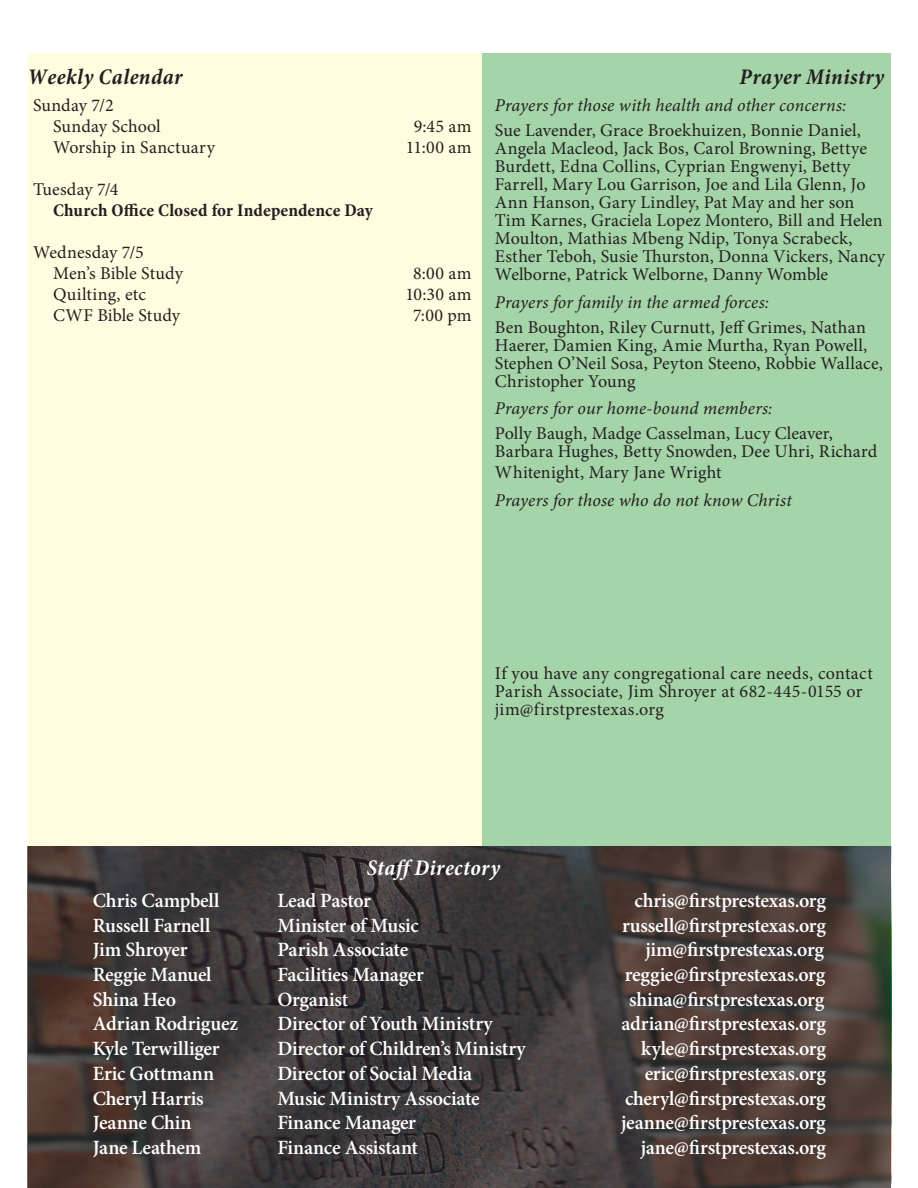
<style>
.page{position:relative;width:918px;height:1188px;background:#fff}
.page>*{position:absolute;margin:0;border:0;box-sizing:border-box;transform-origin:0 0}
.t1{font:italic 700 condensed 22.5px "Minion Pro";letter-spacing:.02em;color:#231f20}
.t2{font:italic 700 condensed 22.5px "Minion Pro";letter-spacing:.02em;color:#fff}
.t3{font:600 20.25px "Minion Pro";letter-spacing:-.01em;color:#fff}
.t4{font:18px/18px "Minion Pro";letter-spacing:.005em;color:#231f20}
.t5{font:italic 18px "Minion Pro";letter-spacing:.005em;color:#231f20}
.t6{font:700 condensed 18px "Minion Pro";letter-spacing:.005em;color:#231f20}
</style>
<div class="page">
<div style="left:481px;top:54px;width:410px;height:792px;background:#a5d4a8"></div>
<div style="left:28px;top:54px;width:453px;height:792px;background:#fffce0"></div>
<svg style="left:28px;top:846px;width:863px;height:342px;background:#423938"></svg>
<p class="t1" style="left:28px;top:61px;width:156px">Weekly Calendar</p>
<p class="t4" style="left:53px;top:95px;width:109px;line-height:21px;text-indent:-20px">Sunday 7/2<br>Sunday School</p>
<p class="t4" style="left:414px;top:118px;width:59px">9:45 am</p>
<p class="t4" style="left:53px;top:139px;width:163px">Worship in Sanctuary</p>
<p class="t4" style="left:406px;top:139px;width:67px">11:00 am</p>
<p class="t4" style="left:33px;top:181px;width:87px">Tuesday 7/4</p>
<p class="t6" style="left:53px;top:198px;width:321px">Church Office Closed for Independence Day</p>
<p class="t4" style="left:53px;top:242px;width:131px;line-height:21px;text-indent:-20px">Wednesday 7/5<br>Men’s Bible Study</p>
<p class="t4" style="left:413px;top:265px;width:60px">8:00 am</p>
<p class="t4" style="left:53px;top:286px;width:94px">Quilting, etc</p>
<p class="t4" style="left:405px;top:286px;width:68px">10:30 am</p>
<p class="t4" style="left:53px;top:307px;width:129px">CWF Bible Study</p>
<p class="t4" style="left:413px;top:307px;width:60px">7:00 pm</p>
<p class="t1" style="left:740px;top:61px;width:146px">Prayer Ministry</p>
<p class="t5" style="left:495px;top:93px;width:353px">Prayers for those with health and other concerns:</p>
<p class="t4" style="left:495px;top:122px;width:392px">Sue Lavender, Grace Broekhuizen, Bonnie Daniel, Angela Macleod, Jack Bos, Carol Browning, Bettye Burdett, Edna Collins, Cyprian Engwenyi, Betty Farrell, Mary Lou Garrison, Joe and Lila Glenn, Jo Ann Hanson, Gary Lindley, Pat May and her son Tim Karnes, Graciela Lopez Montero, Bill and Helen Moulton, Mathias Mbeng Ndip, Tonya Scrabeck, Esther Teboh, Susie Thurston, Donna Vickers, Nancy Welborne, Patrick Welborne, Danny Womble</p>
<p class="t5" style="left:495px;top:290px;width:276px">Prayers for family in the armed forces:</p>
<p class="t4" style="left:495px;top:318px;width:390px">Ben Boughton, Riley Curnutt, Jeff Grimes, Nathan Haerer, Damien King, Amie Murtha, Ryan Powell, Stephen O’Neil Sosa, Peyton Steeno, Robbie Wallace, Christopher Young</p>
<p class="t5" style="left:495px;top:396px;width:279px">Prayers for our home-bound members:</p>
<p class="t4" style="left:495px;top:425px;width:384px">Polly Baugh, Madge Casselman, Lucy Cleaver,<br>Barbara Hughes, Betty Snowden, Dee Uhri, Richard</p>
<p class="t4" style="left:495px;top:464px;width:228px">Whitenight, Mary Jane Wright</p>
<p class="t5" style="left:495px;top:488px;width:299px">Prayers for those who do not know Christ</p>
<p class="t4" style="left:495px;top:665px;width:379px">If you have any congregational care needs, contact<br>Parish Associate, Jim Shroyer at 682-445-0155 or jim@firstprestexas.org</p>
<p class="t2" style="left:367px;top:852px;width:135px">Staff Directory</p>
<p class="t3" style="left:93px;top:886px;width:128px">Chris Campbell</p>
<p class="t3" style="left:277px;top:886px;width:95px">Lead Pastor</p>
<p class="t3" style="left:635px;top:886px;width:193px">chris@firstprestexas.org</p>
<p class="t3" style="left:93px;top:911px;width:119px">Russell Farnell</p>
<p class="t3" style="left:277px;top:911px;width:143px">Minister of Music</p>
<p class="t3" style="left:622px;top:911px;width:205px">russell@firstprestexas.org</p>
<p class="t3" style="left:93px;top:936px;width:96px">Jim Shroyer</p>
<p class="t3" style="left:277px;top:936px;width:132px">Parish Associate</p>
<p class="t3" style="left:645px;top:936px;width:180px">jim@firstprestexas.org</p>
<p class="t3" style="left:93px;top:961px;width:120px">Reggie Manuel</p>
<p class="t3" style="left:277px;top:961px;width:148px">Facilities Manager</p>
<p class="t3" style="left:625px;top:961px;width:202px">reggie@firstprestexas.org</p>
<p class="t3" style="left:93px;top:985px;width:85px">Shina Heo</p>
<p class="t3" style="left:277px;top:985px;width:72px">Organist</p>
<p class="t3" style="left:629px;top:985px;width:197px">shina@firstprestexas.org</p>
<p class="t3" style="left:93px;top:1010px;width:147px">Adrian Rodriguez</p>
<p class="t3" style="left:277px;top:1010px;width:217px">Director of Youth Ministry</p>
<p class="t3" style="left:621px;top:1010px;width:206px">adrian@firstprestexas.org</p>
<p class="t3" style="left:93px;top:1035px;width:128px">Kyle Terwilliger</p>
<p class="t3" style="left:277px;top:1035px;width:250px">Director of Children’s Ministry</p>
<p class="t3" style="left:641px;top:1035px;width:186px">kyle@firstprestexas.org</p>
<p class="t3" style="left:93px;top:1060px;width:123px">Eric Gottmann</p>
<p class="t3" style="left:277px;top:1060px;width:196px">Director of Social Media</p>
<p class="t3" style="left:645px;top:1060px;width:183px">eric@firstprestexas.org</p>
<p class="t3" style="left:93px;top:1084px;width:112px">Cheryl Harris</p>
<p class="t3" style="left:277px;top:1084px;width:204px">Music Ministry Associate</p>
<p class="t3" style="left:625px;top:1084px;width:202px">cheryl@firstprestexas.org</p>
<p class="t3" style="left:93px;top:1109px;width:100px">Jeanne Chin</p>
<p class="t3" style="left:277px;top:1109px;width:140px">Finance Manager</p>
<p class="t3" style="left:621px;top:1109px;width:206px">jeanne@firstprestexas.org</p>
<p class="t3" style="left:93px;top:1134px;width:110px">Jane Leathem</p>
<p class="t3" style="left:277px;top:1134px;width:142px">Finance Assistant</p>
<p class="t3" style="left:641px;top:1134px;width:187px">jane@firstprestexas.org</p>
</div>
